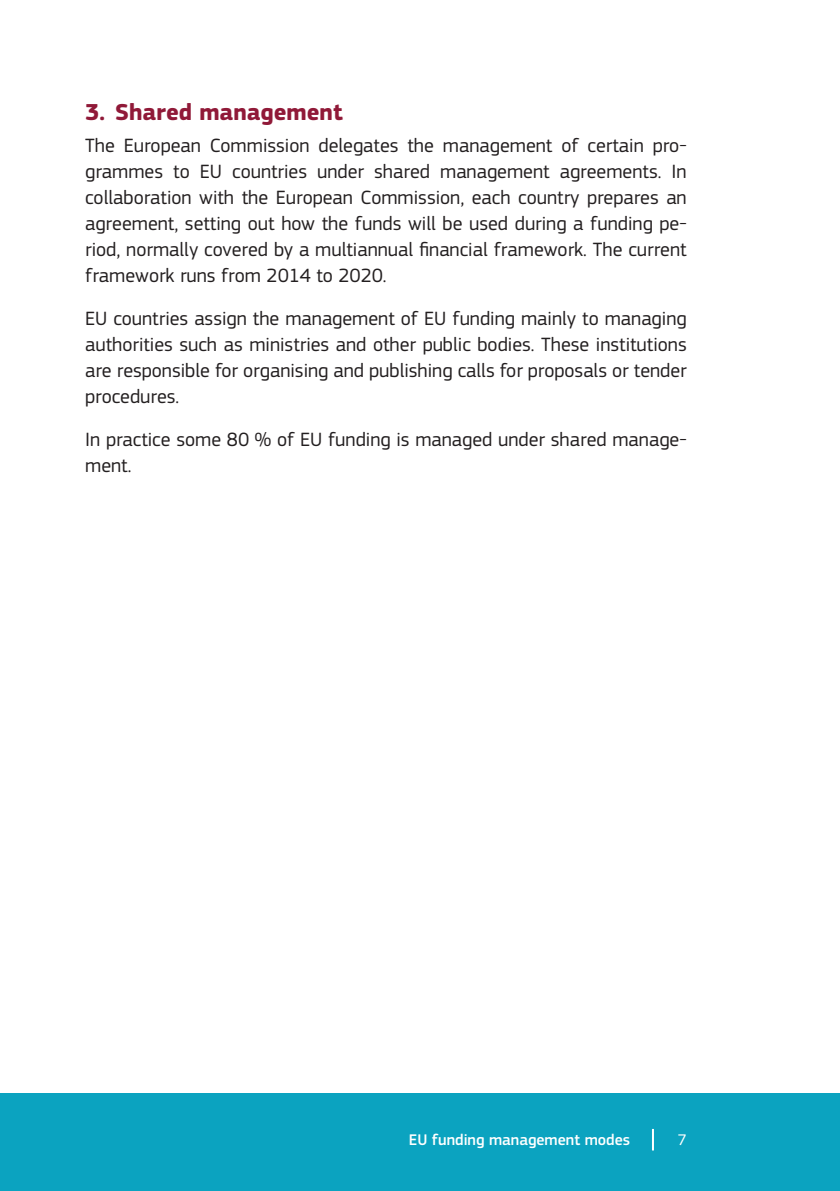
<style>
.page{position:relative;width:840px;height:1191px;background:#fff}
.page>*{position:absolute;margin:0;border:0;box-sizing:border-box;transform-origin:0 0}
.Title_2{font:700 24px "EC Square Sans Pro";color:#901938}
.body_text{font:20px/26px "EC Square Sans Pro";color:#231f20;text-align:justify}
.t1{font:500 16px "EC Square Sans Pro";color:#fff}
.t2{font:16px "EC Square Sans Pro";color:#fff}
</style>
<div class="page">
<div style="left:0;top:1093px;width:839px;height:98px;background:#0ba3c0"></div>
<hr style="left:651px;top:1129px;width:2px;height:21px;background:#fff">
<p class="Title_2" style="left:85px;top:98px;width:259px">3. Shared management</p>
<p class="body_text" style="left:85px;top:132px;width:602px">The European Commission delegates the management of certain pro&shy;grammes to EU countries under shared management agreements. In collaboration with the European Commission, each country prepares an agreement, setting out how the funds will be used during a funding pe&shy;riod, normally covered by a multiannual financial framework. The current framework runs from 2014 to 2020.</p>
<p class="body_text" style="left:85px;top:305px;width:603px">EU countries assign the management of EU funding mainly to managing authorities such as ministries and other public bodies. These institutions are responsible for organising and publishing calls for proposals or tender procedures.</p>
<p class="body_text" style="left:85px;top:426px;width:602px">In practice some 80 % of EU funding is managed under shared manage&shy;ment.</p>
<p class="t1" style="left:409px;top:1130px;width:223px">EU funding management modes</p>
<p class="t2" style="left:677px;top:1130px;width:10px">7</p>
</div>
